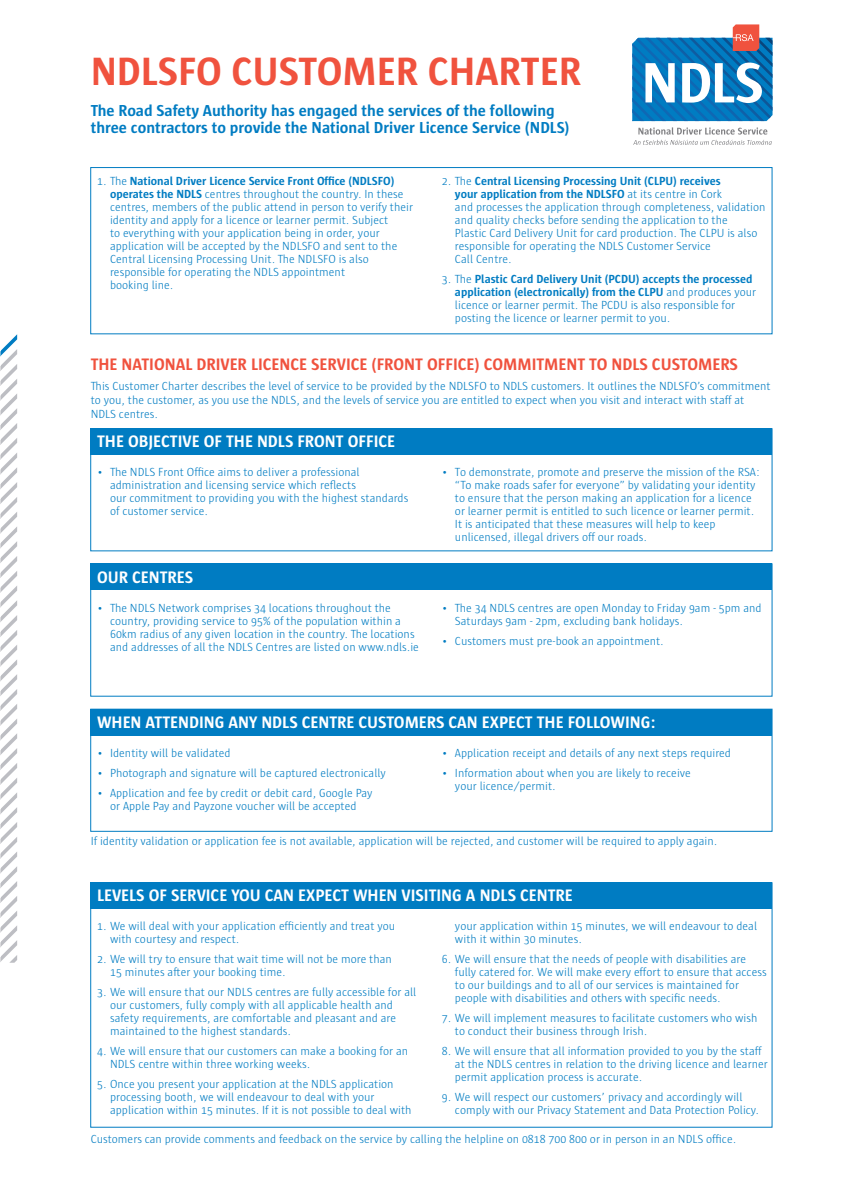
<style>
.page{position:relative;width:842px;height:1191px;background:#fff}
.page>*{position:absolute;margin:0;border:0;box-sizing:border-box;transform-origin:0 0}
.t1{font:700 40.4px "Sun";color:#f0523e}
.t2{font:700 17px "Sun";color:#fff}
.t3{font:700 17px "Sun";color:#f0523e}
.t4{font:700 16.2px/17.9px "Sun";color:#007cc2}
.t5{font:300 12px/13px "Sun";color:#007cc2}
.s1{font-weight:700}
</style>
<div class="page">
<div style="left:91px;top:428px;width:681px;height:27px;background:#007cc2"></div>
<div style="left:91px;top:563px;width:681px;height:27px;background:#007cc2"></div>
<div style="left:91px;top:709px;width:681px;height:26px;background:#007cc2"></div>
<div style="left:91px;top:882px;width:681px;height:26px;background:#007cc2"></div>
<svg style="left:0;top:334px;width:17px;height:628px"></svg>
<svg style="left:633px;top:127px;width:139px;height:18px"></svg>
<svg style="left:632px;top:24px;width:141px;height:97px"></svg>
<div style="left:90px;top:167px;width:682px;height:167px;border:1px solid #007cc2"></div>
<div style="left:90px;top:428px;width:682px;height:123px;border:1px solid #007cc2"></div>
<div style="left:90px;top:563px;width:682px;height:133px;border:1px solid #007cc2"></div>
<div style="left:90px;top:709px;width:682px;height:122px;border:1px solid #007cc2"></div>
<div style="left:90px;top:882px;width:682px;height:245px;border:1px solid #007cc2"></div>
<h1 class="t1" style="left:91px;top:50px;width:492px">NDLSFO CUSTOMER CHARTER</h1>
<h3 class="t4" style="left:91px;top:101px;width:480px">The Road Safety Authority has engaged the services of the following three contractors to provide the National Driver Licence Service (NDLS)</h3>
<p class="t5" style="left:110px;top:175px;width:305px;text-indent:-13px">1. The <span class="s1">National Driver Licence Service Front Office (NDLSFO) operates the NDLS</span> centres throughout the country. In these centres, members of the public attend in person to verify their identity and apply for a licence or learner permit. Subject<br>to everything with your application being in order, your application will be accepted by the NDLSFO and sent to the Central Licensing Processing Unit. The NDLSFO is also responsible for operating the NDLS appointment<br>booking line.</p>
<p class="t5" style="left:455px;top:175px;width:312px;text-indent:-13px">2. The <span class="s1">Central Licensing Processing Unit (CLPU) receives<br>your application from the NDLSFO</span> at its centre in Cork<br>and processes the application through completeness, validation and quality checks before sending the application to the<br>Plastic Card Delivery Unit for card production. The CLPU is also responsible for operating the NDLS Customer Service<br>Call Centre.</p>
<p class="t5" style="left:455px;top:273px;width:303px;text-indent:-13px">3. The <span class="s1">Plastic Card Delivery Unit (PCDU) accepts the processed application (electronically) from the CLPU</span> and produces your licence or learner permit. The PCDU is also responsible for posting the licence or learner permit to you.</p>
<h2 class="t3" style="left:91px;top:355px;width:649px">THE NATIONAL DRIVER LICENCE SERVICE (FRONT OFFICE) COMMITMENT TO NDLS CUSTOMERS</h2>
<p class="t5" style="left:91px;top:379px;width:681px;line-height:14px">This Customer Charter describes the level of service to be provided by the NDLSFO to NDLS customers. It outlines the NDLSFO’s commitment to you, the customer, as you use the NDLS, and the levels of service you are entitled to expect when you visit and interact with staff at<br>NDLS centres.</p>
<h2 class="t2" style="left:97px;top:432px;width:299px">THE OBJECTIVE OF THE NDLS FRONT OFFICE</h2>
<p class="t5" style="left:110px;top:466px;width:300px;text-indent:-13px">• The NDLS Front Office aims to deliver a professional administration and licensing service which reflects<br>our commitment to providing you with the highest standards of customer service.</p>
<p class="t5" style="left:455px;top:466px;width:306px;text-indent:-13px">• To demonstrate, promote and preserve the mission of the RSA: “To make roads safer for everyone” by validating your identity to ensure that the person making an application for a licence or learner permit is entitled to such licence or learner permit.<br>It is anticipated that these measures will help to keep unlicensed, illegal drivers off our roads.</p>
<h2 class="t2" style="left:97px;top:567px;width:98px">OUR CENTRES</h2>
<p class="t5" style="left:110px;top:601px;width:310px;text-indent:-13px">• The NDLS Network comprises 34 locations throughout the country, providing service to 95% of the population within a 60km radius of any given location in the country. The locations and addresses of all the NDLS Centres are listed on www.ndls.ie</p>
<p class="t5" style="left:455px;top:601px;width:308px;text-indent:-13px">• The 34 NDLS centres are open Monday to Friday 9am - 5pm and<br>Saturdays 9am - 2pm, excluding bank holidays.</p>
<p class="t5" style="left:442px;top:634px;width:223px">• Customers must pre-book an appointment.</p>
<h2 class="t2" style="left:97px;top:713px;width:560px">WHEN ATTENDING ANY NDLS CENTRE CUSTOMERS CAN EXPECT THE FOLLOWING:</h2>
<p class="t5" style="left:97px;top:746px;width:135px">• Identity will be validated</p>
<p class="t5" style="left:97px;top:766px;width:290px">• Photograph and signature will be captured electronically</p>
<p class="t5" style="left:97px;top:786px;width:277px;text-align:center">• Application and fee by credit or debit card, Google Pay or Apple Pay and Payzone voucher will be accepted</p>
<p class="t5" style="left:442px;top:746px;width:291px">• Application receipt and details of any next steps required</p>
<p class="t5" style="left:455px;top:766px;width:237px;text-indent:-13px">• Information about when you are likely to receive your licence/permit.</p>
<p class="t5" style="left:91px;top:834px;width:628px">If identity validation or application fee is not available, application will be rejected, and customer will be required to apply again.</p>
<h2 class="t2" style="left:97px;top:886px;width:477px">LEVELS OF SERVICE YOU CAN EXPECT WHEN VISITING A NDLS CENTRE</h2>
<p class="t5" style="left:110px;top:920px;width:287px;text-indent:-13px">1. We will deal with your application efficiently and treat you with courtesy and respect.</p>
<p class="t5" style="left:110px;top:953px;width:283px;text-indent:-13px">2. We will try to ensure that wait time will not be more than<br>15 minutes after your booking time.</p>
<p class="t5" style="left:110px;top:986px;width:308px;text-indent:-13px">3. We will ensure that our NDLS centres are fully accessible for all our customers, fully comply with all applicable health and safety requirements, are comfortable and pleasant and are maintained to the highest standards.</p>
<p class="t5" style="left:110px;top:1045px;width:300px;text-indent:-13px">4. We will ensure that our customers can make a booking for an<br>NDLS centre within three working weeks.</p>
<p class="t5" style="left:110px;top:1078px;width:303px;text-indent:-13px">5. Once you present your application at the NDLS application processing booth, we will endeavour to deal with your application within 15 minutes. If it is not possible to deal with</p>
<p class="t5" style="left:455px;top:920px;width:304px">your application within 15 minutes, we will endeavour to deal with it within 30 minutes.</p>
<p class="t5" style="left:455px;top:953px;width:313px;text-indent:-13px">6. We will ensure that the needs of people with disabilities are fully catered for. We will make every effort to ensure that access to our buildings and to all of our services is maintained for people with disabilities and others with specific needs.</p>
<p class="t5" style="left:455px;top:1012px;width:304px;text-indent:-13px">7. We will implement measures to facilitate customers who wish to conduct their business through Irish.</p>
<p class="t5" style="left:455px;top:1045px;width:314px;text-indent:-13px">8. We will ensure that all information provided to you by the staff at the NDLS centres in relation to the driving licence and learner permit application process is accurate.</p>
<p class="t5" style="left:455px;top:1091px;width:306px;text-indent:-13px">9. We will respect our customers’ privacy and accordingly will comply with our Privacy Statement and Data Protection Policy.</p>
<p class="t5" style="left:91px;top:1133px;width:647px">Customers can provide comments and feedback on the service by calling the helpline on 0818 700 800 or in person in an NDLS office.</p>
</div>
